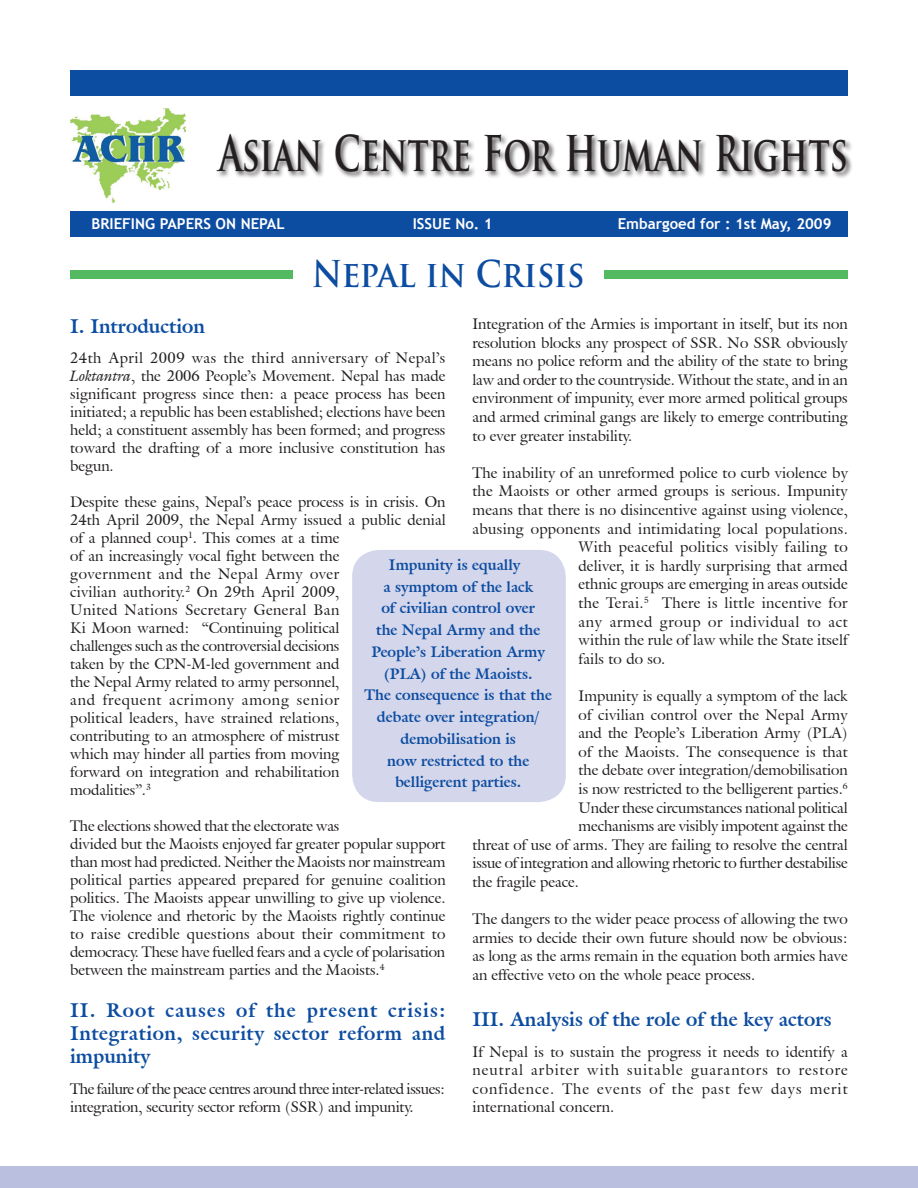
<style>
.page{position:relative;width:918px;height:1188px;background:#fff}
.page>*{position:absolute;margin:0;border:0;box-sizing:border-box;transform-origin:0 0}
.t1{font:700 48px "Trajan Pro";color:#231f20;scale:.7 1}
.t2{font:700 36px "Trajan Pro";color:#0d4da1;scale:.9 1}
.para_head{font:700 19.5px/23.4px "Galliard IT Cby BT";color:#0d4da1;text-align:justify}
.t3{font:15px/18px "Galliard IT Cby BT";color:#231f20;text-align:justify}
.box_text{font:700 15px/21.8px "Galliard IT Cby BT";color:#0d4da1;text-align:center}
.t4{font:15px "Galliard IT Cby BT";letter-spacing:.025em;color:#231f20}
.t5{font:15px/18px "Galliard IT Cby BT";letter-spacing:-.025em;color:#231f20}
.t6{font:700 15px "Trebuchet MS";color:#fff}
.t7{font:15px "Galliard IT Cby BT";letter-spacing:.045em;color:#231f20}
.s1{font-style:italic}
</style>
<div class="page">
<div style="left:70px;top:270px;width:778px;height:9px;background:#53ba61"></div>
<div style="left:215px;top:133px;width:702px;height:129px;background:#231f20;opacity:.75"></div>
<div style="left:70px;top:70px;width:778px;height:26px;background:#0d4da1"></div>
<div style="left:70px;top:211px;width:778px;height:26px;background:#0d4da1"></div>
<div style="left:293px;top:254px;width:310px;height:41px;background:#fff"></div>
<img style="left:70px;top:109px;width:116px;height:93px">
<div style="left:352px;top:550px;width:214px;height:252px;background:#d4d6eb;border-radius:27px"></div>
<div style="left:0;top:1167px;width:918px;height:21px;background:#babfe0"></div>
<p class="t1" style="left:219px;top:124px;width:900px">Asian Centre For Human Rights</p>
<p class="t6" style="left:91px;top:215px;width:195px">BRIEFING PAPERS ON NEPAL</p>
<p class="t6" style="left:413px;top:215px;width:82px">Issue No. 1</p>
<p class="t6" style="left:618px;top:215px;width:215px">Embargoed for : 1st May, 2009</p>
<p class="t2" style="left:312px;top:252px;width:305px">Nepal in Crisis</p>
<p class="t3" style="left:472px;top:314px;width:377px;line-height:18.6px">Integration of the Armies is important in itself, but its non resolution blocks any prospect of SSR. No SSR obviously means no police reform and the ability of the state to bring law and order to the countryside. Without the state, and in an environment of impunity, ever more armed political groups and armed criminal gangs are likely to emerge contributing to ever greater instability.</p>
<p class="t3" style="left:472px;top:464px;width:377px">The inability of an unreformed police to curb violence by</p>
<p class="t3" style="left:472px;top:482px;width:377px">the Maoists or other armed groups is serious. Impunity</p>
<p class="t3" style="left:472px;top:501px;width:377px">means that there is no disincentive against using violence,</p>
<p class="t4" style="left:472px;top:519px;width:377px">abusing opponents and intimidating local populations.</p>
<p class="t4" style="left:579px;top:537px;width:271px">With peaceful politics visibly failing to</p>
<p class="t3" style="left:579px;top:557px;width:271px">deliver, it is hardly surprising that armed</p>
<p class="t3" style="left:579px;top:575px;width:271px">ethnic groups are emerging in areas outside</p>
<p class="t4" style="left:579px;top:593px;width:271px">the Terai.<sup>5</sup> There is little incentive for</p>
<p class="t7" style="left:579px;top:612px;width:271px">any armed group or individual to act</p>
<p class="t3" style="left:579px;top:631px;width:271px">within the rule of law while the State itself</p>
<p class="t3" style="left:579px;top:650px;width:88px">fails to do so.</p>
<p class="t3" style="left:579px;top:687px;width:271px">Impunity is equally a symptom of the lack</p>
<p class="t3" style="left:579px;top:705px;width:271px">of civilian control over the Nepal Army</p>
<p class="t3" style="left:579px;top:724px;width:271px">and the People’s Liberation Army (PLA)</p>
<p class="t3" style="left:579px;top:743px;width:271px">of the Maoists. The consequence is that</p>
<p class="t3" style="left:579px;top:761px;width:271px">the debate over integration/demobilisation</p>
<p class="t3" style="left:579px;top:780px;width:271px">is now restricted to the belligerent parties.<sup>6</sup></p>
<p class="t3" style="left:579px;top:798px;width:271px">Under these circumstances national political</p>
<p class="t3" style="left:579px;top:817px;width:271px">mechanisms are visibly impotent against the</p>
<p class="t3" style="left:472px;top:836px;width:377px">threat of use of arms. They are failing to resolve the central</p>
<p class="t3" style="left:472px;top:854px;width:377px">issue of integration and allowing rhetoric to further destabilise</p>
<p class="t3" style="left:472px;top:873px;width:108px">the fragile peace.</p>
<p class="t3" style="left:472px;top:910px;width:377px;line-height:18.6px">The dangers to the wider peace process of allowing the two armies to decide their own future should now be obvious: as long as the arms remain in the equation both armies have an effective veto on the whole peace process.</p>
<p class="para_head" style="left:472px;top:1007px;width:361px">III. Analysis of the role of the key actors</p>
<p class="t3" style="left:472px;top:1042px;width:377px;line-height:18.5px">If Nepal is to sustain the progress it needs to identify a neutral arbiter with suitable guarantors to restore confidence. The events of the past few days merit international concern.</p>
<p class="para_head" style="left:70px;top:314px;width:136px">I. Introduction</p>
<p class="t3" style="left:70px;top:349px;width:377px">24th April 2009 was the third anniversary of Nepal’s <span class="s1">Loktantra</span>, the 2006 People’s Movement. Nepal has made significant progress since then: a peace process has been initiated; a republic has been established; elections have been held; a constituent assembly has been formed; and progress toward the drafting of a more inclusive constitution has begun.</p>
<p class="t3" style="left:70px;top:493px;width:377px;text-align:left">Despite these gains, Nepal’s peace process is in crisis. On 24th April 2009, the Nepal Army issued a public denial of a planned coup<sup>1</sup>. This comes at a time<br>of an increasingly vocal fight between the<br>government and the Nepal Army over<br>civilian authority.<sup>2</sup> On 29th April 2009,<br>United Nations Secretary General Ban<br>Ki Moon warned: “Continuing political<br>challenges such as the controversial decisions<br>taken by the CPN-M-led government and<br>the Nepal Army related to army personnel,<br>and frequent acrimony among senior<br>political leaders, have strained relations,<br>contributing to an atmosphere of mistrust<br>which may hinder all parties from moving<br>forward on integration and rehabilitation<br>modalities”.<sup>3</sup></p>
<p class="t3" style="left:70px;top:817px;width:377px;text-align:left">The elections showed that the electorate was<br>divided but the Maoists enjoyed far greater popular support than most had predicted. Neither the Maoists nor mainstream political parties appeared prepared for genuine coalition politics. The Maoists appear unwilling to give up violence.<br>The violence and rhetoric by the Maoists rightly continue to raise credible questions about their commitment to democracy. These have fuelled fears and a cycle of polarisation between the mainstream parties and the Maoists.<sup>4</sup></p>
<p class="para_head" style="left:70px;top:998px;width:377px">II. Root causes of the present crisis:<br>Integration, security sector reform and impunity</p>
<p class="t5" style="left:70px;top:1080px;width:377px">The failure of the peace centres around three inter-related issues: integration, security sector reform (SSR) and impunity.</p>
<p class="box_text" style="left:365px;top:554px;width:189px">Impunity is equally<br>a symptom of the lack<br>of civilian control over<br>the Nepal Army and the<br>People’s Liberation Army (PLA) of the Maoists.<br>The consequence is that the debate over integration/ demobilisation is<br>now restricted to the belligerent parties.</p>
</div>
